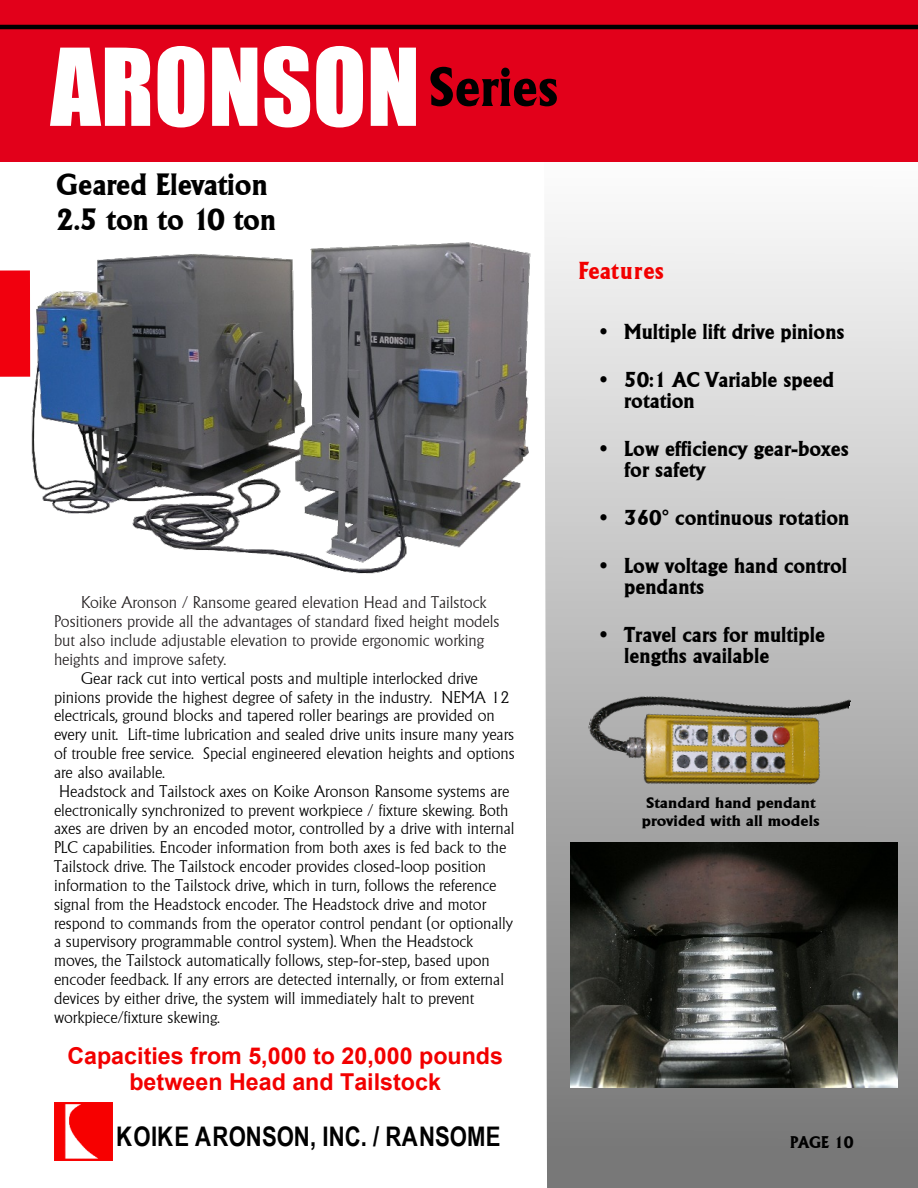
<style>
.page{position:relative;width:918px;height:1188px;background:#fff}
.page>*{position:absolute;margin:0;border:0;box-sizing:border-box;transform-origin:0 0}
.t1{font:99px "Impact";color:#fff}
.t2{font:30px/34.8px "Andre Heavy SF Bold";color:#000}
.t3{font:700 27px "Arial Narrow";letter-spacing:.005em;color:#000}
.t4{font:24px "Andre Heavy SF Bold";color:#f20000}
.t5{font:700 23.25px/26.7px "Arial";color:#f20000;text-align:center}
.t6{font:21px/21px "Andre Heavy SF Bold";color:#000}
.t7{font:16.5px "Andre Light SF";color:#000}
.t8{font:16.5px/18.9px "Andre Light SF";color:#231f20}
.t9{font:16.5px "Andre Heavy SF Bold";color:#000}
.t10{font:15px/17.4px "Andre Heavy SF Bold";color:#000;scale:1.15 1}
</style>
<div class="page">
<svg style="left:545px;top:222px;width:373px;height:966px;background:#bababa"></svg>
<img style="left:54px;top:1103px;width:58px;height:58px">
<div style="left:0;top:0;width:918px;height:162px;background:#e2001a"></div>
<hr style="left:0;top:25px;width:918px;height:4px;background:#000">
<img style="left:570px;top:842px;width:327px;height:245px">
<img style="left:0;top:222px;width:669px;height:436px">
<img style="left:571px;top:616px;width:285px;height:241px">
<h1 class="t1" style="left:51px;top:48px;width:509px">ARONSON <sup>Series</sup></h1>
<h2 class="t2" style="left:56px;top:169px;width:221px">Geared Elevation<br>2.5 ton to 10 ton</h2>
<p class="t8" style="left:54px;top:593px;width:447px;text-indent:27px">Koike Aronson / Ransome geared elevation Head and Tailstock Positioners provide all the advantages of standard fixed height models but also include adjustable elevation to provide ergonomic working heights and improve safety.</p>
<p class="t7" style="left:81px;top:669px;width:398px">Gear rack cut into vertical posts and multiple interlocked drive</p>
<p class="t7" style="left:54px;top:688px;width:457px">pinions provide the highest degree of safety in the industry. NEMA 12</p>
<p class="t7" style="left:54px;top:706px;width:442px">electricals, ground blocks and tapered roller bearings are provided on</p>
<p class="t7" style="left:54px;top:725px;width:462px">every unit. Lift-time lubrication and sealed drive units insure many years</p>
<p class="t7" style="left:54px;top:744px;width:462px">of trouble free service. Special engineered elevation heights and options</p>
<p class="t7" style="left:54px;top:763px;width:112px">are also available.</p>
<p class="t7" style="left:59px;top:782px;width:452px">Headstock and Tailstock axes on Koike Aronson Ransome systems are</p>
<p class="t7" style="left:54px;top:801px;width:456px">electronically synchronized to prevent workpiece / fixture skewing. Both</p>
<p class="t7" style="left:54px;top:819px;width:462px">axes are driven by an encoded motor, controlled by a drive with internal</p>
<p class="t7" style="left:54px;top:838px;width:454px">PLC capabilities. Encoder information from both axes is fed back to the</p>
<p class="t7" style="left:54px;top:857px;width:434px">Tailstock drive. The Tailstock encoder provides closed-loop position</p>
<p class="t7" style="left:54px;top:876px;width:444px">information to the Tailstock drive, which in turn, follows the reference</p>
<p class="t7" style="left:54px;top:895px;width:434px">signal from the Headstock encoder. The Headstock drive and motor</p>
<p class="t7" style="left:54px;top:914px;width:460px">respond to commands from the operator control pendant (or optionally</p>
<p class="t7" style="left:54px;top:932px;width:421px">a supervisory programmable control system). When the Headstock</p>
<p class="t7" style="left:54px;top:951px;width:437px">moves, the Tailstock automatically follows, step-for-step, based upon</p>
<p class="t7" style="left:54px;top:970px;width:452px">encoder feedback. If any errors are detected internally, or from external</p>
<p class="t7" style="left:54px;top:989px;width:422px">devices by either drive, the system will immediately halt to prevent</p>
<p class="t7" style="left:54px;top:1008px;width:167px">workpiece/fixture skewing.</p>
<h3 class="t5" style="left:67px;top:1044px;width:437px">Capacities from 5,000 to 20,000 pounds between Head and Tailstock</h3>
<h3 class="t3" style="left:116px;top:1126px;width:386px">KOIKE ARONSON, INC. / RANSOME</h3>
<h3 class="t4" style="left:578px;top:261px;width:87px">Features</h3>
<p class="t6" style="left:599px;top:322px;width:247px">✓ Multiple lift drive pinions</p>
<p class="t6" style="left:624px;top:370px;width:212px;text-indent:-25px">✓ 50:1 AC Variable speed rotation</p>
<p class="t6" style="left:624px;top:439px;width:226px;text-indent:-25px">✓ Low efficiency gear-boxes for safety</p>
<p class="t6" style="left:599px;top:509px;width:252px">✓ 360° continuous rotation</p>
<p class="t6" style="left:624px;top:557px;width:225px;text-indent:-25px">✓ Low voltage hand control pendants</p>
<p class="t6" style="left:624px;top:626px;width:202px;text-indent:-25px">✓ Travel cars for multiple lengths available</p>
<p class="t10" style="left:642px;top:795px;width:156px">Standard hand pendant provided with all models</p>
<p class="t9" style="left:790px;top:1136px;width:65px">PAGE 10</p>
</div>
